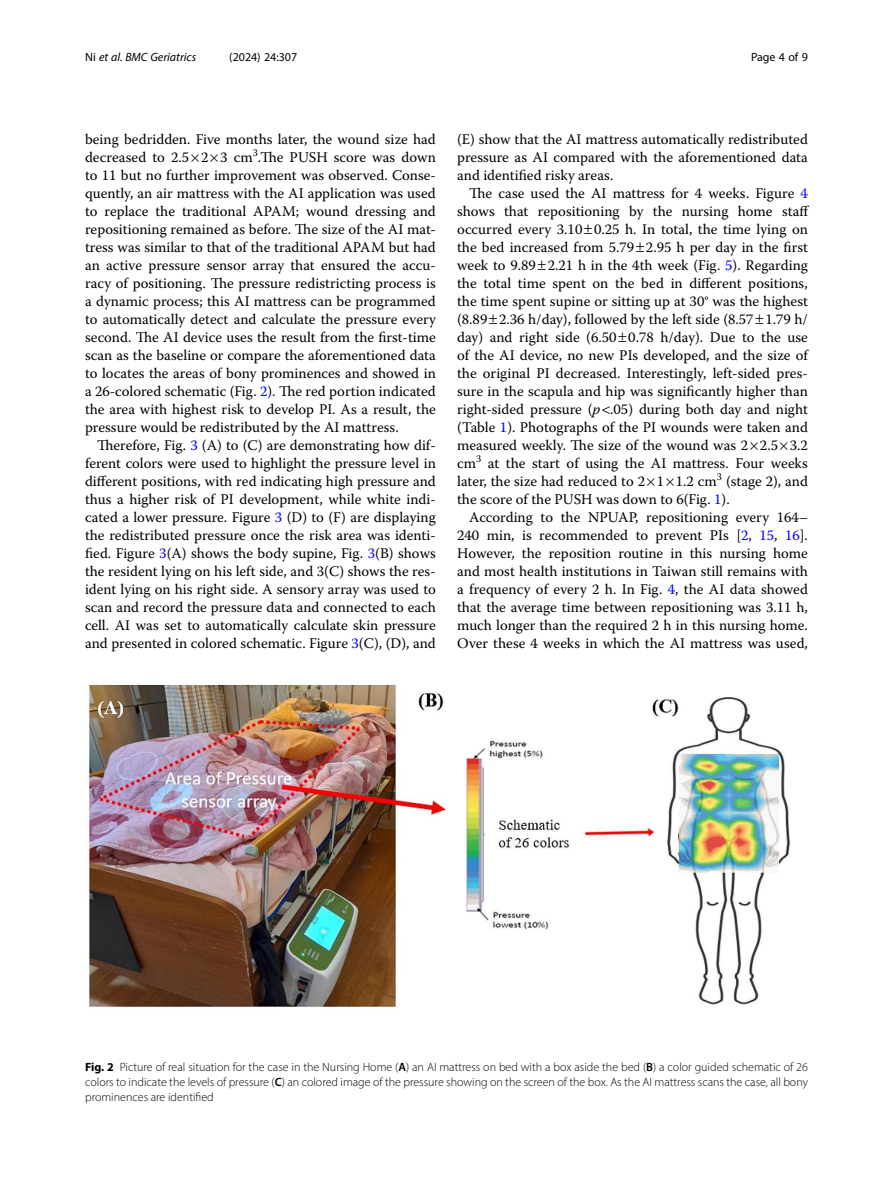
<style>
.page{position:relative;width:893px;height:1191px;background:#fff}
.page>*{position:absolute;margin:0;border:0;box-sizing:border-box;transform-origin:0 0}
.Body_Text_Indent{font:14.7px/18px "Warnock Pro";color:#000;text-align:justify}
.Figure_Caption{font:300 12px/15px "Myriad Pro";color:#000;text-align:justify}
.t1{font:italic 12px "Myriad Pro";color:#000}
.t2{font:12px "Myriad Pro";color:#000}
.s1{font-style:normal}
.s2{color:#00f}
.s3{font-style:italic}
.s4{font-weight:700}
.s5{font-weight:600}
</style>
<div class="page">
<img style="left:88px;top:684px;width:702px;height:324px">
<p class="t1" style="left:85px;top:50px;width:113px"><span class="s1">Ni</span> et al. BMC Geriatrics</p>
<p class="t2" style="left:229px;top:50px;width:70px">(2024) 24:307</p>
<p class="t2" style="left:751px;top:50px;width:58px">Page 4 of 9</p>
<p class="Body_Text_Indent" style="left:85px;top:130px;width:352px">being bedridden. Five months later, the wound size had decreased to 2.5 2 3 cm<sup>3</sup>.The PUSH score was down to 11 but no further improvement was observed. Conse&shy;quently, an air mattress with the AI application was used to replace the traditional APAM; wound dressing and repositioning remained as before. The size of the AI mat&shy;tress was similar to that of the traditional APAM but had an active pressure sensor array that ensured the accu&shy;racy of positioning. The pressure redistricting process is a dynamic process; this AI mattress can be programmed to automatically detect and calculate the pressure every second. The AI device uses the result from the first-time scan as the baseline or compare the aforementioned data to locates the areas of bony prominences and showed in a 26-colored schematic (Fig. <span class="s2">2</span>). The red portion indicated the area with highest risk to develop PI. As a result, the pressure would be redistributed by the AI mattress.</p>
<p class="Body_Text_Indent" style="left:85px;top:436px;width:352px;text-indent:12px">Therefore, Fig. <span class="s2">3</span> (A) to (C) are demonstrating how dif&shy;ferent colors were used to highlight the pressure level in different positions, with red indicating high pressure and thus a higher risk of PI development, while white indi&shy;cated a lower pressure. Figure <span class="s2">3</span> (D) to (F) are displaying the redistributed pressure once the risk area was identi&shy;fied. Figure <span class="s2">3</span>(A) shows the body supine, Fig. <span class="s2">3</span>(B) shows the resident lying on his left side, and 3(C) shows the res&shy;ident lying on his right side. A sensory array was used to scan and record the pressure data and connected to each cell. AI was set to automatically calculate skin pressure and presented in colored schematic. Figure <span class="s2">3</span>(C), (D), and</p>
<p class="Body_Text_Indent" style="left:457px;top:130px;width:352px">(E) show that the AI mattress automatically redistributed pressure as AI compared with the aforementioned data and identified risky areas.</p>
<p class="Body_Text_Indent" style="left:457px;top:184px;width:353px;text-indent:12px">The case used the AI mattress for 4 weeks. Figure <span class="s2">4 </span>shows that repositioning by the nursing home staff occurred every 3.10 0.25 h. In total, the time lying on the bed increased from 5.79 2.95 h per day in the first week to 9.89 2.21 h in the 4th week (Fig. <span class="s2">5</span>). Regarding the total time spent on the bed in different positions, the time spent supine or sitting up at 30° was the highest (8.89 2.36 h/day), followed by the left side (8.57 1.79 h/ day) and right side (6.50 0.78 h/day). Due to the use of the AI device, no new PIs developed, and the size of the original PI decreased. Interestingly, left-sided pres&shy;sure in the scapula and hip was significantly higher than right-sided pressure (<span class="s3">p</span> .05) during both day and night (Table <span class="s2">1</span>). Photographs of the PI wounds were taken and measured weekly. The size of the wound was 2 2.5 3.2 cm<sup>3</sup> at the start of using the AI mattress. Four weeks later, the size had reduced to 2 1 1.2 cm<sup>3</sup> (stage 2), and the score of the PUSH was down to 6(Fig. <span class="s2">1</span>).</p>
<p class="Body_Text_Indent" style="left:457px;top:508px;width:352px;text-indent:12px">According to the NPUAP, repositioning every 164– 240 min, is recommended to prevent PIs [<span class="s2">2</span>, <span class="s2">15</span>, <span class="s2">16</span>].<br>However, the reposition routine in this nursing home and most health institutions in Taiwan still remains with a frequency of every 2 h. In Fig. <span class="s2">4</span>, the AI data showed that the average time between repositioning was 3.11 h, much longer than the required 2 h in this nursing home.<br>Over these 4 weeks in which the AI mattress was used,</p>
<p class="Figure_Caption" style="left:85px;top:1059px;width:724px"><span class="s4">Fig. 2</span> Picture of real situation for the case in the Nursing Home (<span class="s5">A</span>) an AI mattress on bed with a box aside the bed (<span class="s5">B</span>) a color guided schematic of 26 colors to indicate the levels of pressure (<span class="s5">C</span>) an colored image of the pressure showing on the screen of the box. As the AI mattress scans the case, all bony prominences are identified</p>
</div>
